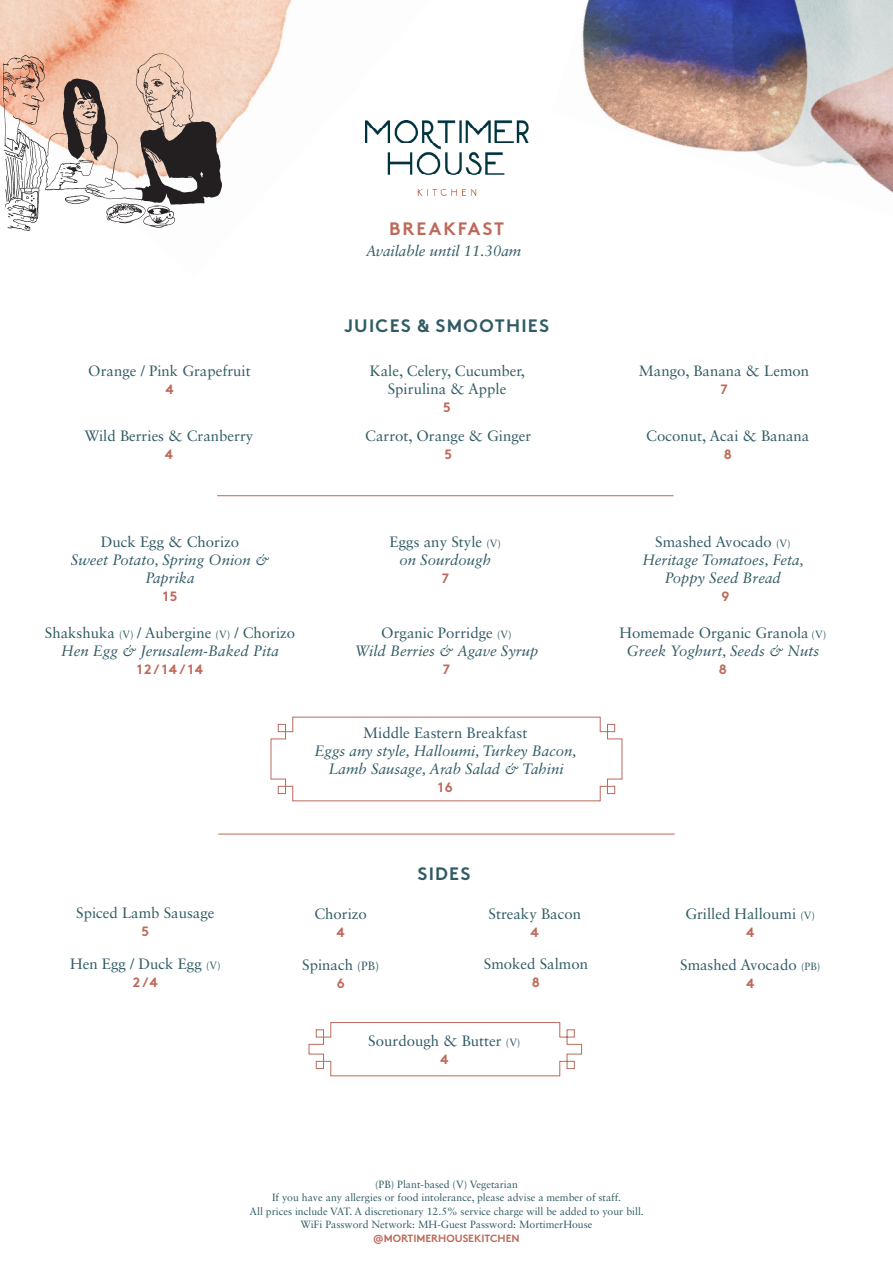
<style>
.page{position:relative;width:893px;height:1263px;background:#fff}
.page>*{position:absolute;margin:0;border:0;box-sizing:border-box;transform-origin:0 0}
.t1{font:700 18px "Brown Std";letter-spacing:.07em;color:#305b65}
.t2{font:700 18px "Brown Std";letter-spacing:.11em;color:#bd695a}
.t3{font:15px "Sabon LT Std";color:#305b65}
.t4{font:italic 15px "Sabon LT Std";color:#305b65}
.t5{font:700 13.5px "Brown Std";letter-spacing:.1em;color:#bd695a}
.t6{font:10.5px "Sabon LT Std";color:#305b65}
.t7{font:700 10.5px "Brown Std";color:#bd695a}
.s1{font-size:10.5px}
.s2{font-size:12px}
</style>
<div class="page">
<img style="left:0;top:0;width:430px;height:196px">
<img style="left:582px;top:0;width:311px;height:193px">
<img style="left:0;top:51px;width:228px;height:180px">
<img style="left:366px;top:121px;width:162px;height:74px">
<hr style="left:218px;top:834px;width:457px;height:1px;background:#bd695a">
<hr style="left:217px;top:495px;width:456px;height:1px;background:#bd695a">
<svg style="left:270px;top:716px;width:353px;height:85px"></svg>
<svg style="left:308px;top:1022px;width:274px;height:54px"></svg>
<p class="t2" style="left:389px;top:218px;width:116px">BREAKFAST</p>
<p class="t4" style="left:366px;top:242px;width:157px">Available until 11.30am</p>
<p class="t1" style="left:344px;top:314px;width:206px">JUICES &amp; SMOOTHIES</p>
<p class="t3" style="left:88px;top:361px;width:164px">Orange / Pink Grapefruit</p>
<p class="t5" style="left:165px;top:381px;width:10px">4</p>
<p class="t3" style="left:84px;top:427px;width:170px">Wild Berries &amp; Cranberry</p>
<p class="t5" style="left:165px;top:446px;width:10px">4</p>
<p class="t3" style="left:370px;top:361px;width:156px">Kale, Celery, Cucumber,</p>
<p class="t3" style="left:388px;top:379px;width:120px">Spirulina &amp; Apple</p>
<p class="t5" style="left:443px;top:399px;width:9px">5</p>
<p class="t3" style="left:365px;top:427px;width:168px">Carrot, Orange &amp; Ginger</p>
<p class="t5" style="left:445px;top:446px;width:9px">5</p>
<p class="t3" style="left:639px;top:361px;width:172px">Mango, Banana &amp; Lemon</p>
<p class="t5" style="left:720px;top:381px;width:9px">7</p>
<p class="t3" style="left:646px;top:427px;width:165px">Coconut, Acai &amp; Banana</p>
<p class="t5" style="left:724px;top:446px;width:10px">8</p>
<p class="t3" style="left:101px;top:533px;width:140px">Duck Egg &amp; Chorizo</p>
<p class="t4" style="left:71px;top:551px;width:200px">Sweet Potato, Spring Onion &amp;</p>
<p class="t4" style="left:145px;top:569px;width:51px">Paprika</p>
<p class="t5" style="left:163px;top:588px;width:16px">15</p>
<p class="t3" style="left:45px;top:624px;width:252px">Shakshuka <span class="s1">(V)</span> / Aubergine <span class="s1">(V)</span> / Chorizo</p>
<p class="t4" style="left:61px;top:642px;width:219px">Hen Egg &amp; Jerusalem-Baked Pita</p>
<p class="t5" style="left:137px;top:661px;width:68px">12/14/14</p>
<p class="t3" style="left:390px;top:533px;width:113px">Eggs any Style <span class="s1">(V)</span></p>
<p class="t4" style="left:399px;top:551px;width:93px">on Sourdough</p>
<p class="t5" style="left:442px;top:570px;width:9px">7</p>
<p class="t3" style="left:381px;top:624px;width:132px">Organic Porridge <span class="s1">(V)</span></p>
<p class="t4" style="left:355px;top:642px;width:185px">Wild Berries &amp; Agave Syrup</p>
<p class="t5" style="left:443px;top:661px;width:9px">7</p>
<p class="t3" style="left:655px;top:533px;width:137px">Smashed Avocado <span class="s1">(V)</span></p>
<p class="t4" style="left:642px;top:551px;width:163px">Heritage Tomatoes, Feta,</p>
<p class="t4" style="left:665px;top:569px;width:117px">Poppy Seed Bread</p>
<p class="t5" style="left:721px;top:588px;width:9px">9</p>
<p class="t3" style="left:620px;top:624px;width:208px">Homemade Organic Granola <span class="s1">(V)</span></p>
<p class="t4" style="left:626px;top:642px;width:194px">Greek Yoghurt, Seeds &amp; Nuts</p>
<p class="t5" style="left:719px;top:661px;width:10px">8</p>
<p class="t3" style="left:363px;top:723px;width:166px">Middle Eastern Breakfast</p>
<p class="t4" style="left:315px;top:742px;width:264px">Eggs any style, Halloumi, Turkey Bacon,</p>
<p class="t4" style="left:329px;top:760px;width:236px">Lamb Sausage, Arab Salad &amp; Tahini</p>
<p class="t5" style="left:438px;top:779px;width:17px">16</p>
<p class="t1" style="left:418px;top:863px;width:54px">SIDES</p>
<p class="t3" style="left:76px;top:904px;width:140px">Spiced Lamb Sausage</p>
<p class="t5" style="left:142px;top:923px;width:9px">5</p>
<p class="t3" style="left:314px;top:905px;width:54px">Chorizo</p>
<p class="t5" style="left:337px;top:924px;width:10px">4</p>
<p class="t3" style="left:488px;top:905px;width:94px">Streaky Bacon</p>
<p class="t5" style="left:531px;top:924px;width:10px">4</p>
<p class="t3" style="left:685px;top:905px;width:131px">Grilled Halloumi <span class="s1">(V)</span></p>
<p class="t5" style="left:746px;top:924px;width:10px">4</p>
<p class="t3" style="left:70px;top:955px;width:152px">Hen Egg / Duck Egg <span class="s1">(V)</span></p>
<p class="t5" style="left:133px;top:974px;width:27px">2/4</p>
<p class="t3" style="left:302px;top:955px;width:79px">Spinach <span class="s2">(PB)</span></p>
<p class="t5" style="left:337px;top:974px;width:9px">6</p>
<p class="t3" style="left:484px;top:955px;width:106px">Smoked Salmon</p>
<p class="t5" style="left:532px;top:974px;width:10px">8</p>
<p class="t3" style="left:680px;top:956px;width:142px">Smashed Avocado <span class="s1">(PB)</span></p>
<p class="t5" style="left:746px;top:975px;width:10px">4</p>
<p class="t3" style="left:368px;top:1032px;width:154px">Sourdough &amp; Butter <span class="s1">(V)</span></p>
<p class="t5" style="left:440px;top:1051px;width:10px">4</p>
<p class="t6" style="left:375px;top:1178px;width:144px">(PB) Plant-based (V) Vegetarian</p>
<p class="t6" style="left:272px;top:1191px;width:351px">If you have any allergies or food intolerance, please advise a member of staff.</p>
<p class="t6" style="left:250px;top:1205px;width:396px">All prices include VAT. A discretionary 12.5% service charge will be added to your bill.</p>
<p class="t6" style="left:300px;top:1218px;width:294px">WiFi Password Network: MH-Guest Password: MortimerHouse</p>
<p class="t7" style="left:373px;top:1231px;width:148px">@MORTIMERHOUSEKITCHEN</p>
</div>
